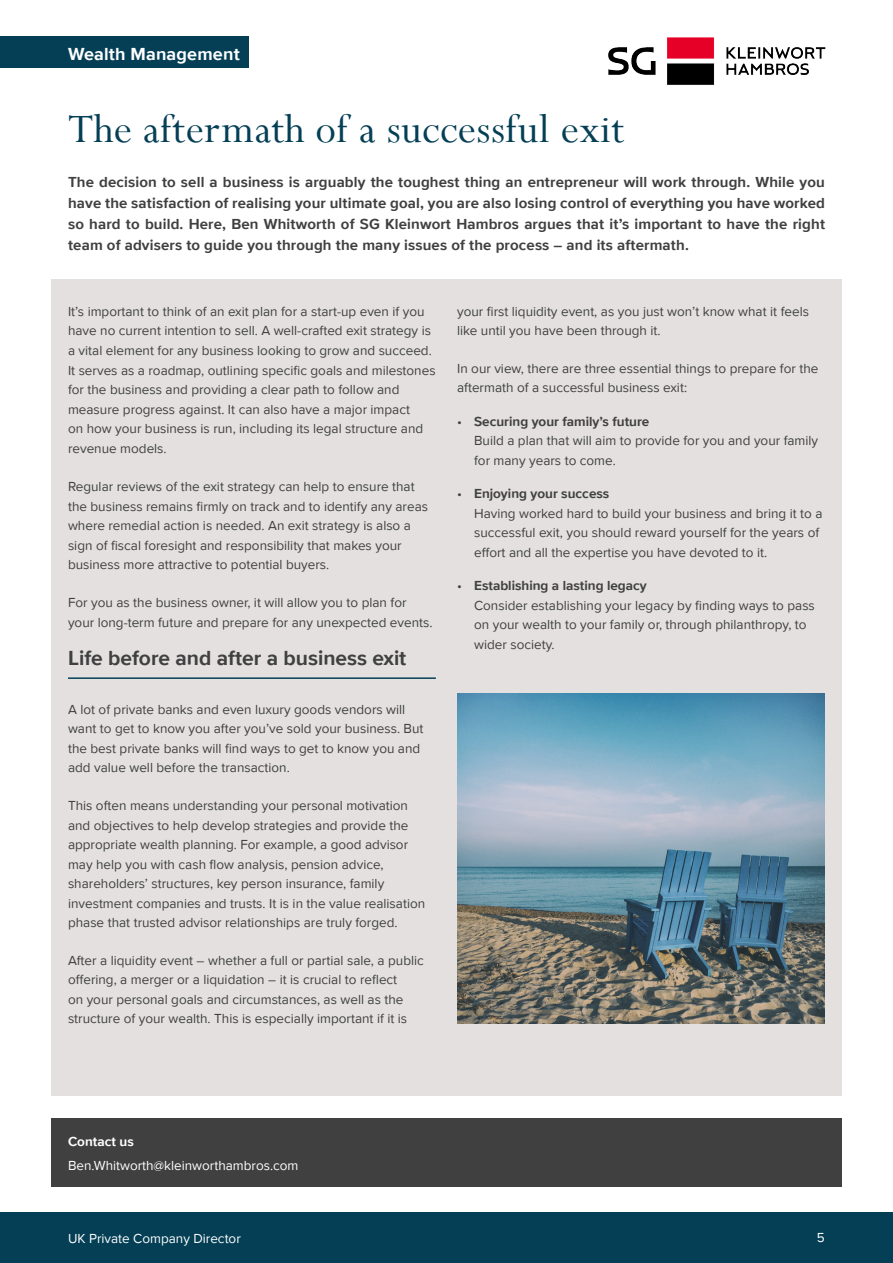
<style>
.page{position:relative;width:893px;height:1263px;background:#fff}
.page>*{position:absolute;margin:0;border:0;box-sizing:border-box;transform-origin:0 0}
.t1{font:45px "Perpetua";letter-spacing:.01em;color:#043f55}
.t2{font:700 21px "Proxima Nova";color:#404040}
.t3{font:700 18px "Proxima Nova";letter-spacing:.01em;color:#fff}
.t4{font:700 15px/21px "Proxima Nova";letter-spacing:.01em;color:#404040;text-align:justify}
.t5{font:13.5px/19.5px "Proxima Nova";color:#404040}
.t6{font:13.5px "Proxima Nova";color:#fff}
.t7{font:700 13.5px "Proxima Nova";color:#fff}
.s1{font-weight:700}
</style>
<div class="page">
<div style="left:0;top:1212px;width:893px;height:51px;background:#043f55"></div>
<div style="left:51px;top:279px;width:791px;height:817px;background:#e3e0df"></div>
<hr style="left:68px;top:677px;width:368px;height:2px;background:#043f55">
<img style="left:608px;top:37px;width:218px;height:48px">
<div style="left:51px;top:1118px;width:791px;height:69px;background:#404040"></div>
<div style="left:0;top:37px;width:248px;height:31px;background:#043f55"></div>
<img style="left:457px;top:693px;width:368px;height:330px">
<p class="t3" style="left:68px;top:40px;width:173px">Wealth Management</p>
<p class="t1" style="left:68px;top:100px;width:558px">The aftermath of a successful exit</p>
<p class="t4" style="left:68px;top:171px;width:758px">The decision to sell a business is arguably the toughest thing an entrepreneur will work through. While you have the satisfaction of realising your ultimate goal, you are also losing control of everything you have worked so hard to build. Here, Ben Whitworth of SG Kleinwort Hambros argues that it’s important to have the right team of advisers to guide you through the many issues of the process – and its aftermath.</p>
<p class="t5" style="left:68px;top:301px;width:369px">It’s important to think of an exit plan for a start-up even if you have no current intention to sell. A well-crafted exit strategy is a vital element for any business looking to grow and succeed.<br>It serves as a roadmap, outlining specific goals and milestones for the business and providing a clear path to follow and measure progress against. It can also have a major impact<br>on how your business is run, including its legal structure and revenue models.</p>
<p class="t5" style="left:68px;top:476px;width:362px">Regular reviews of the exit strategy can help to ensure that the business remains firmly on track and to identify any areas where remedial action is needed. An exit strategy is also a sign of fiscal foresight and responsibility that makes your business more attractive to potential buyers.</p>
<p class="t5" style="left:68px;top:592px;width:366px">For you as the business owner, it will allow you to plan for your long-term future and prepare for any unexpected events.</p>
<p class="t2" style="left:68px;top:642px;width:340px">Life before and after a business exit</p>
<p class="t5" style="left:68px;top:699px;width:357px">A lot of private banks and even luxury goods vendors will want to get to know you after you’ve sold your business. But the best private banks will find ways to get to know you and add value well before the transaction.</p>
<p class="t5" style="left:68px;top:795px;width:359px">This often means understanding your personal motivation and objectives to help develop strategies and provide the appropriate wealth planning. For example, a good advisor may help you with cash flow analysis, pension advice, shareholders’ structures, key person insurance, family investment companies and trusts. It is in the value realisation phase that trusted advisor relationships are truly forged.</p>
<p class="t5" style="left:68px;top:950px;width:357px">After a liquidity event – whether a full or partial sale, a public offering, a merger or a liquidation – it is crucial to reflect<br>on your personal goals and circumstances, as well as the structure of your wealth. This is especially important if it is</p>
<p class="t5" style="left:457px;top:301px;width:353px">your first liquidity event, as you just won’t know what it feels like until you have been through it.</p>
<p class="t5" style="left:457px;top:358px;width:363px">In our view, there are three essential things to prepare for the aftermath of a successful business exit:</p>
<p class="t5" style="left:474px;top:411px;width:346px;text-indent:-17px">• <span class="s1">Securing your family’s future<br></span>Build a plan that will aim to provide for you and your family for many years to come.</p>
<p class="t5" style="left:474px;top:483px;width:350px;text-indent:-17px">• <span class="s1">Enjoying your success<br></span>Having worked hard to build your business and bring it to a successful exit, you should reward yourself for the years of effort and all the expertise you have devoted to it.</p>
<p class="t5" style="left:474px;top:576px;width:342px;text-indent:-17px">• <span class="s1">Establishing a lasting legacy<br></span>Consider establishing your legacy by finding ways to pass on your wealth to your family or, through philanthropy, to wider society.</p>
<p class="t7" style="left:68px;top:1131px;width:67px">Contact us</p>
<p class="t6" style="left:68px;top:1155px;width:232px">Ben.Whitworth@kleinworthambros.com</p>
<p class="t6" style="left:68px;top:1228px;width:174px">UK Private Company Director</p>
<p class="t6" style="left:817px;top:1227px;width:9px">5</p>
</div>
